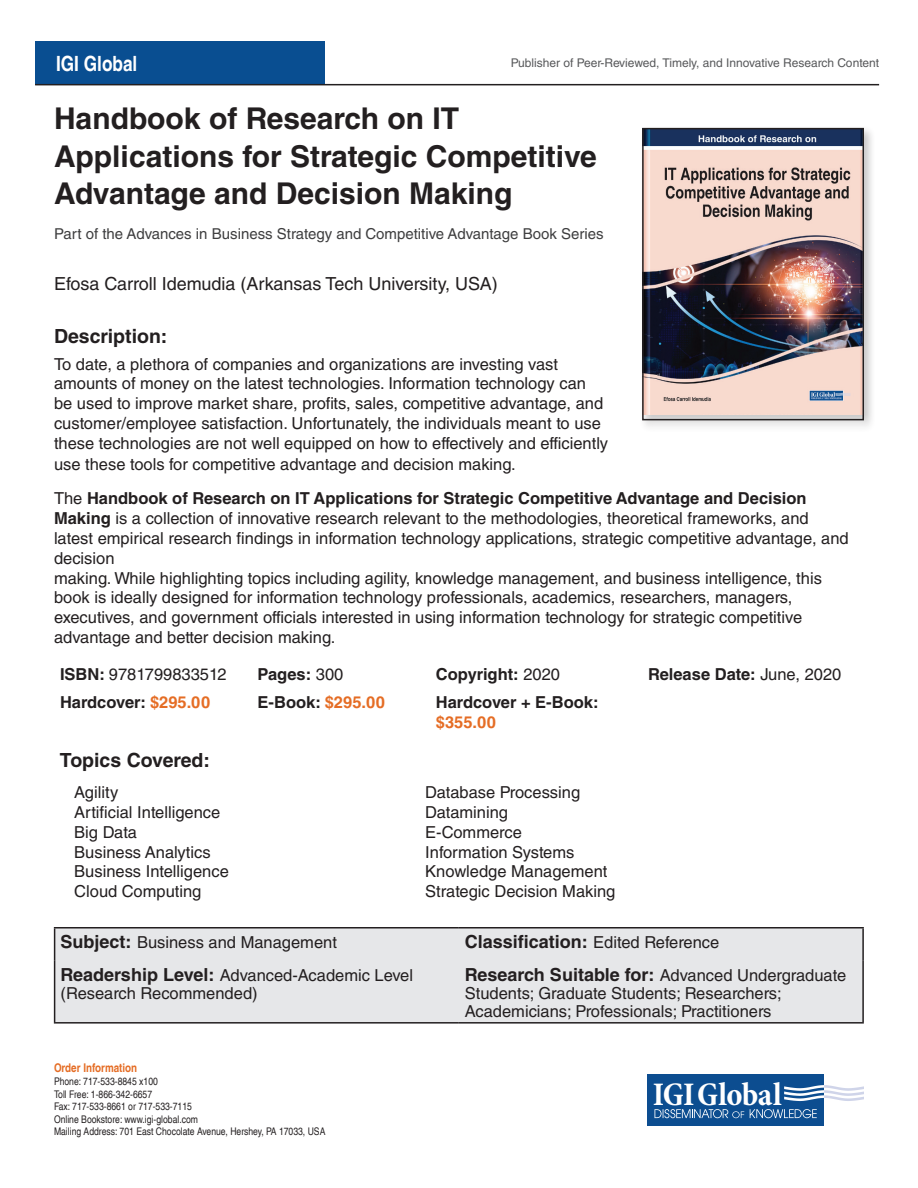
<style>
.page{position:relative;width:918px;height:1188px;background:#fff}
.page>*{position:absolute;margin:0;border:0;box-sizing:border-box;transform-origin:0 0}
.t1{font:700 condensed 33.3px "Minion Pro";letter-spacing:-.015em;color:#fff}
.t2{font:700 30px/37.5px "Helvetica LT Std";color:#231f20}
.t3{font:700 condensed 21px "Helvetica LT";color:#fff}
.t4{font:700 19.5px "Helvetica LT Std";color:#231f20}
.t5{font:18px "Helvetica LT Std";color:#231f20}
.t6{font:700 18px "Helvetica LT Std";color:#231f20}
.t7{font:16.5px/19.8px "Helvetica LT Std";color:#231f20}
.t8{font:700 16.5px/34px "Helvetica LT Std";color:#231f20}
.t9{font:700 16.5px "Helvetica LT Std";color:#e56d25}
.t10{font:15px "Helvetica LT Std";color:#3e3e3f}
.t11{font:12px "Helvetica LT Std";color:#57585a}
.t12{font:700 condensed 12px "Helvetica LT";color:#e56d25}
.t13{font:condensed 10.5px/12.6px "Helvetica LT";color:#231f20}
.s1{font-weight:400}
.s2{font-weight:700}
.s3{color:#e56d25}
.s4{font-weight:700;font-size:18px}
.s5{font-weight:400;font-size:16.5px}
</style>
<div class="page">
<div style="left:35px;top:41px;width:290px;height:44px;background:#094e91"></div>
<svg style="left:647px;top:1125px;width:177px;height:1px"></svg>
<div style="left:647px;top:1074px;width:177px;height:51px;background:#0c4d90"></div>
<svg style="left:654px;top:1109px;width:90px;height:9px"></svg>
<svg style="left:750px;top:1109px;width:67px;height:9px"></svg>
<svg style="left:784px;top:1085px;width:80px;height:16px"></svg>
<hr style="left:35px;top:84px;width:844px;height:1px;background:#231f20">
<div style="left:639px;top:125px;width:237px;height:308px;background:#231f20;opacity:.25"></div>
<img style="left:645px;top:131px;width:216px;height:284px">
<div style="left:642px;top:128px;width:222px;height:292px;border:2px solid #231f20"></div>
<div style="left:55px;top:929px;width:807px;height:93px;background:#e6e7e9"></div>
<hr style="left:54px;top:927px;width:405px;height:2px;background:#231f20">
<hr style="left:54px;top:929px;width:1px;height:32px;background:#231f20">
<hr style="left:459px;top:927px;width:405px;height:2px;background:#231f20">
<hr style="left:862px;top:929px;width:2px;height:32px;background:#231f20">
<hr style="left:54px;top:961px;width:1px;height:61px;background:#231f20">
<hr style="left:862px;top:961px;width:2px;height:61px;background:#231f20">
<hr style="left:54px;top:1022px;width:405px;height:2px;background:#231f20">
<hr style="left:459px;top:1022px;width:405px;height:2px;background:#231f20">
<p class="t3" style="left:56px;top:50px;width:83px">IGI Global</p>
<p class="t11" style="left:511px;top:56px;width:370px">Publisher of Peer-Reviewed, Timely, and Innovative Research Content</p>
<h2 class="t2" style="left:54px;top:99px;width:544px">Handbook of Research on IT<br>Applications for Strategic Competitive<br>Advantage and Decision Making</h2>
<p class="t10" style="left:54px;top:225px;width:551px">Part of the Advances in Business Strategy and Competitive Advantage Book Series</p>
<p class="t5" style="left:54px;top:273px;width:445px">Efosa Carroll Idemudia (Arkansas Tech University, USA)</p>
<p class="t4" style="left:54px;top:324px;width:115px">Description:</p>
<p class="t7" style="left:54px;top:354px;width:556px">To date, a plethora of companies and organizations are investing vast amounts of money on the latest technologies. Information technology can be used to improve market share, profits, sales, competitive advantage, and customer/employee satisfaction. Unfortunately, the individuals meant to use these technologies are not well equipped on how to effectively and efficiently</p>
<p class="t8" style="left:54px;top:447px;width:754px"><span class="s1">use these tools for competitive advantage and decision making.<br>The</span> Handbook of Research on IT Applications for Strategic Competitive Advantage and Decision</p>
<p class="t7" style="left:54px;top:508px;width:796px"><span class="s2">Making</span> is a collection of innovative research relevant to the methodologies, theoretical frameworks, and latest empirical research findings in information technology applications, strategic competitive advantage, and decision<br>making. While highlighting topics including agility, knowledge management, and business intelligence, this book is ideally designed for information technology professionals, academics, researchers, managers, executives, and government officials interested in using information technology for strategic competitive advantage and better decision making.</p>
<p class="t7" style="left:60px;top:665px;width:168px"><span class="s2">ISBN:</span> 9781799833512</p>
<p class="t8" style="left:258px;top:657px;width:87px">Pages: <span class="s1">300</span></p>
<p class="t8" style="left:436px;top:657px;width:126px">Copyright: <span class="s1">2020</span></p>
<p class="t8" style="left:648px;top:657px;width:195px">Release Date: <span class="s1">June, 2020</span></p>
<p class="t8" style="left:60px;top:685px;width:152px">Hardcover: <span class="s3">$295.00</span></p>
<p class="t8" style="left:258px;top:685px;width:129px">E-Book: <span class="s3">$295.00</span></p>
<p class="t8" style="left:436px;top:685px;width:164px">Hardcover + E-Book:</p>
<p class="t9" style="left:436px;top:712px;width:62px">$355.00</p>
<p class="t4" style="left:60px;top:748px;width:152px">Topics Covered:</p>
<p class="t7" style="left:74px;top:783px;width:156px">Agility<br>Artificial Intelligence<br>Big Data<br>Business Analytics<br>Business Intelligence<br>Cloud Computing</p>
<p class="t7" style="left:425px;top:783px;width:192px">Database Processing<br>Datamining<br>E-Commerce<br>Information Systems<br>Knowledge Management<br>Strategic Decision Making</p>
<p class="t7" style="left:61px;top:932px;width:278px"><span class="s4">Subject:</span> Business and Management</p>
<p class="t6" style="left:465px;top:930px;width:256px">Classification: <span class="s5">Edited Reference</span></p>
<p class="t7" style="left:61px;top:966px;width:354px;line-height:18px"><span class="s4">Readership Level:</span> Advanced-Academic Level (Research Recommended)</p>
<p class="t7" style="left:465px;top:966px;width:383px;line-height:18px"><span class="s4">Research Suitable for:</span> Advanced Undergraduate<br>Students; Graduate Students; Researchers;<br>Academicians; Professionals; Practitioners</p>
<p class="t12" style="left:54px;top:1061px;width:85px">Order Information</p>
<p class="t13" style="left:54px;top:1075px;width:273px">Phone: 717-533-8845 x100<br>Toll Free: 1-866-342-6657<br>Fax: 717-533-8661 or 717-533-7115<br>Online Bookstore: www.igi-global.com<br>Mailing Address: 701 East Chocolate Avenue, Hershey, PA 17033, USA</p>
<h1 class="t1" style="left:653px;top:1071px;width:130px">IGIGlobal</h1>
</div>
